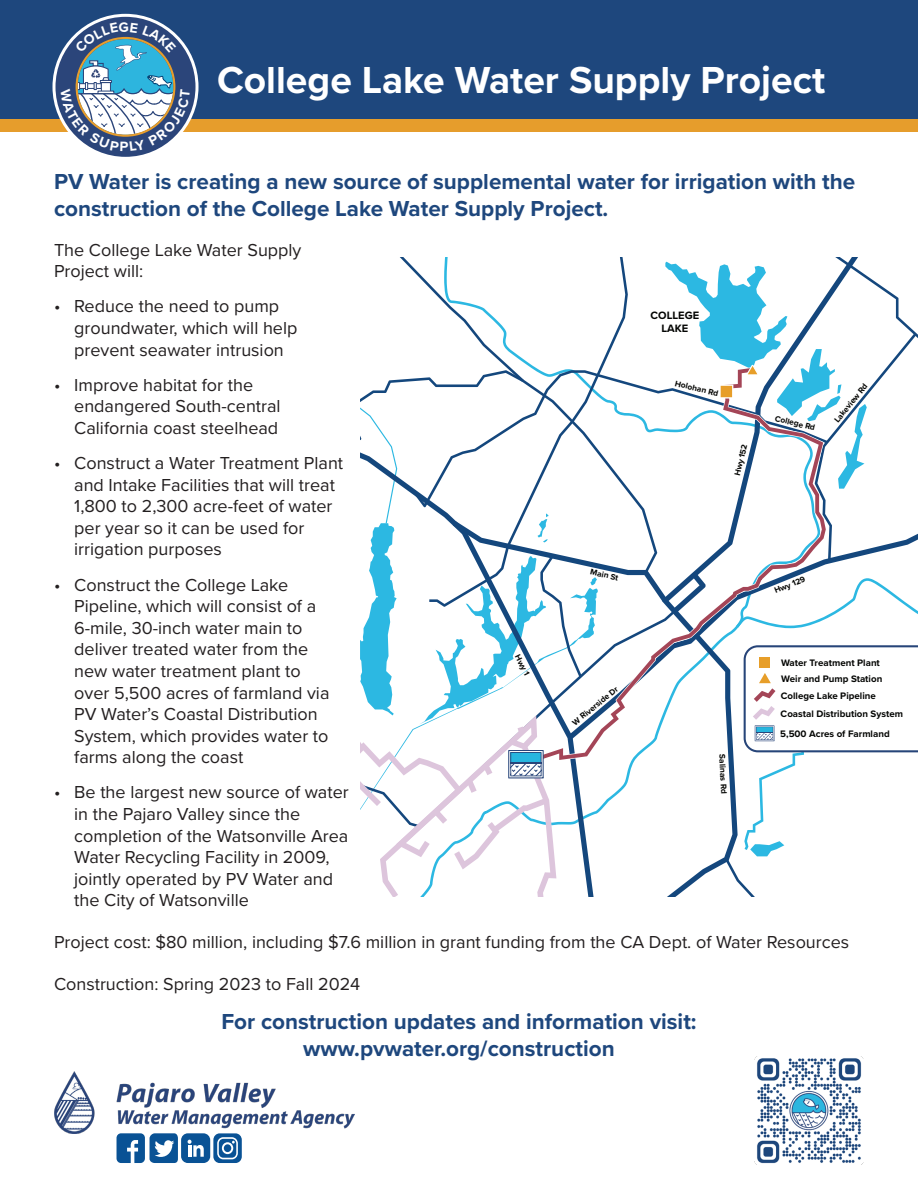
<style>
.page{position:relative;width:918px;height:1188px;background:#fff}
.page>*{position:absolute;margin:0;border:0;box-sizing:border-box;transform-origin:0 0}
.t1{font:700 39px "Proxima Nova";color:#fff}
.t2{font:700 22.5px/27px "Proxima Nova";color:#1e477d}
.t3{font:18px/21.6px "Proxima Nova";color:#231f20}
.t4{font:700 11.1px/13.4px "Proxima Nova";color:#040503;text-align:center}
.t5{font:700 9.75px/17.7px "Proxima Nova";color:#040503}
.t6{font:700 8.4px "Proxima Nova";color:#040503}
</style>
<div class="page">
<div style="left:0;top:40px;width:918px;height:92px;background:#e69d2c"></div>
<div style="left:0;top:0;width:918px;height:119px;background:#1e477d"></div>
<svg style="left:360px;top:257px;width:558px;height:639px"></svg>
<img style="left:54px;top:1071px;width:301px;height:63px">
<svg style="left:213px;top:1133px;width:29px;height:30px"></svg>
<svg style="left:117px;top:1133px;width:61px;height:30px"></svg>
<div style="left:181px;top:1133px;width:29px;height:30px;background:#095295;border-radius:7px"></div>
<svg style="left:188px;top:1140px;width:16px;height:17px"></svg>
<img style="left:754px;top:1057px;width:110px;height:108px">
<svg style="left:54px;top:15px;width:143px;height:143px"></svg>
<div style="left:52px;top:14px;width:147px;height:146px;border:3px solid #fff;border-radius:50%"></div>
<svg style="left:61px;top:22px;width:129px;height:130px"></svg>
<p class="t1" style="left:217px;top:51px;width:610px">College Lake Water Supply Project</p>
<p class="t2" style="left:54px;top:167px;width:803px">PV Water is creating a new source of supplemental water for irrigation with the construction of the College Lake Water Supply Project.</p>
<p class="t3" style="left:54px;top:238px;width:249px">The College Lake Water Supply<br>Project will:</p>
<p class="t3" style="left:74px;top:295px;width:225px;text-indent:-20px">• Reduce the need to pump groundwater, which will help prevent seawater intrusion</p>
<p class="t3" style="left:74px;top:373px;width:208px;text-indent:-20px">• Improve habitat for the endangered South-central<br>California coast steelhead</p>
<p class="t3" style="left:74px;top:451px;width:270px;text-indent:-20px">• Construct a Water Treatment Plant and Intake Facilities that will treat<br>1,800 to 2,300 acre-feet of water per year so it can be used for irrigation purposes</p>
<p class="t3" style="left:74px;top:573px;width:257px;text-indent:-20px">• Construct the College Lake<br>Pipeline, which will consist of a<br>6-mile, 30-inch water main to deliver treated water from the new water treatment plant to over 5,500 acres of farmland via<br>PV Water’s Coastal Distribution<br>System, which provides water to farms along the coast</p>
<p class="t3" style="left:74px;top:781px;width:276px;text-indent:-20px">• Be the largest new source of water in the Pajaro Valley since the completion of the Watsonville Area<br>Water Recycling Facility in 2009, jointly operated by PV Water and the City of Watsonville</p>
<p class="t3" style="left:54px;top:931px;width:797px">Project cost: $80 million, including $7.6 million in grant funding from the CA Dept. of Water Resources</p>
<p class="t3" style="left:54px;top:973px;width:308px">Construction: Spring 2023 to Fall 2024</p>
<p class="t4" style="left:651px;top:308px;width:50px">COLLEGE<br>LAKE</p>
<p class="t6" style="left:677px;top:377px;width:46px;rotate:14deg">Holohan Rd</p>
<p class="t6" style="left:831px;top:417px;width:49px;rotate:-51deg">Lakeview Rd</p>
<p class="t6" style="left:777px;top:412px;width:43px;rotate:14deg">College Rd</p>
<p class="t6" style="left:731px;top:474px;width:34px;rotate:-76deg">Hwy 152</p>
<p class="t6" style="left:592px;top:565px;width:30px;rotate:13deg">Main St</p>
<p class="t6" style="left:772px;top:585px;width:34px;rotate:-22deg">Hwy 129</p>
<p class="t6" style="left:523px;top:652px;width:24px;rotate:63deg">Hwy 1</p>
<p class="t5" style="left:781px;top:653px;width:100px">Water Treatment Plant</p>
<p class="t5" style="left:781px;top:687px;width:124px">College Lake Pipeline<br>Coastal Distribution System</p>
<p class="t5" style="left:780px;top:725px;width:111px">5,500 Acres of Farmland</p>
<p class="t5" style="left:781px;top:670px;width:103px">Weir and Pump Station</p>
<p class="t6" style="left:570px;top:719px;width:58px;rotate:-39deg">W Riverside Dr</p>
<p class="t6" style="left:728px;top:754px;width:41px;rotate:87deg">Salinas Rd</p>
<p class="t2" style="left:221px;top:1008px;width:477px;text-align:center">For construction updates and information visit: www.pvwater.org/construction</p>
</div>
